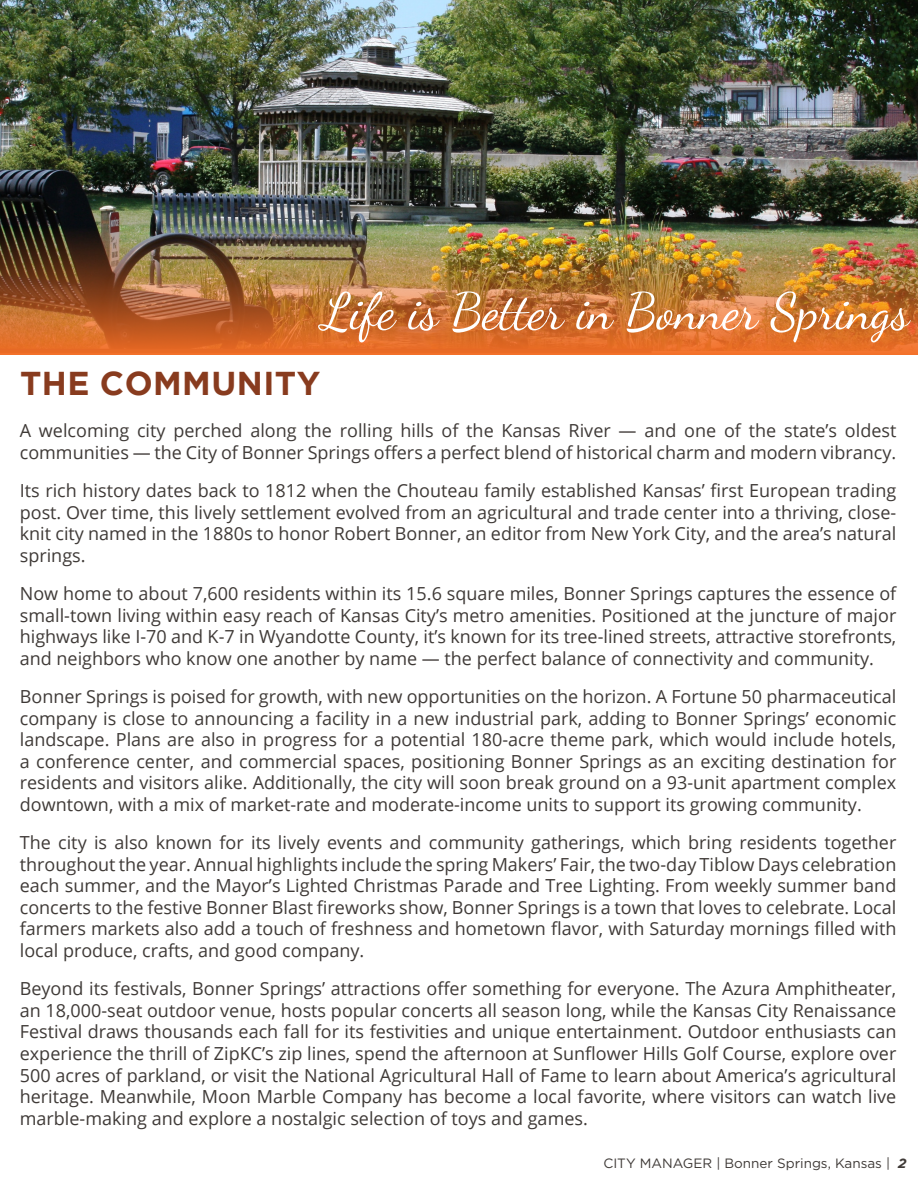
<style>
.page{position:relative;width:918px;height:1188px;background:#fff}
.page>*{position:absolute;margin:0;border:0;box-sizing:border-box;transform-origin:0 0}
.t1{font:51px "Dancing Script";color:#fff}
.t2{font:700 33px "Gotham";letter-spacing:.015em;color:#883b1e}
.text{font:18px/21.6px "Open Sans";color:#3f3a37;text-align:justify}
.t3{font:13.5px "Gotham";color:#3f3a37}
.s1{font-weight:700;font-style:italic}
</style>
<div class="page">
<img style="left:0;top:0;width:918px;height:227px">
<img style="left:0;top:227px;width:918px;height:128px">
<p class="t1" style="left:322px;top:281px;width:589px">Life is Better in Bonner Springs</p>
<p class="t2" style="left:20px;top:364px;width:302px">THE COMMUNITY</p>
<p class="text" style="left:20px;top:420px;width:878px">A welcoming city perched along the rolling hills of the Kansas River — and one of the state’s oldest communities — the City of Bonner Springs offers a perfect blend of historical charm and modern vibrancy.</p>
<p class="text" style="left:20px;top:479px;width:878px">Its rich history dates back to 1812 when the Chouteau family established Kansas’ first European trading post. Over time, this lively settlement evolved from an agricultural and trade center into a thriving, close&shy;knit city named in the 1880s to honor Robert Bonner, an editor from New York City, and the area’s natural springs.</p>
<p class="text" style="left:20px;top:582px;width:878px">Now home to about 7,600 residents within its 15.6 square miles, Bonner Springs captures the essence of small-town living within easy reach of Kansas City’s metro amenities. Positioned at the juncture of major highways like I-70 and K-7 in Wyandotte County, it’s known for its tree-lined streets, attractive storefronts, and neighbors who know one another by name — the perfect balance of connectivity and community.</p>
<p class="text" style="left:20px;top:685px;width:878px">Bonner Springs is poised for growth, with new opportunities on the horizon. A Fortune 50 pharmaceutical company is close to announcing a facility in a new industrial park, adding to Bonner Springs’ economic landscape. Plans are also in progress for a potential 180-acre theme park, which would include hotels, a conference center, and commercial spaces, positioning Bonner Springs as an exciting destination for residents and visitors alike. Additionally, the city will soon break ground on a 93-unit apartment complex downtown, with a mix of market-rate and moderate-income units to support its growing community.</p>
<p class="text" style="left:20px;top:831px;width:878px">The city is also known for its lively events and community gatherings, which bring residents together throughout the year. Annual highlights include the spring Makers’ Fair, the two-day Tiblow Days celebration each summer, and the Mayor’s Lighted Christmas Parade and Tree Lighting. From weekly summer band concerts to the festive Bonner Blast fireworks show, Bonner Springs is a town that loves to celebrate. Local farmers markets also add a touch of freshness and hometown flavor, with Saturday mornings filled with local produce, crafts, and good company.</p>
<p class="text" style="left:20px;top:977px;width:878px">Beyond its festivals, Bonner Springs’ attractions offer something for everyone. The Azura Amphitheater, an 18,000-seat outdoor venue, hosts popular concerts all season long, while the Kansas City Renaissance Festival draws thousands each fall for its festivities and unique entertainment. Outdoor enthusiasts can experience the thrill of ZipKC’s zip lines, spend the afternoon at Sunflower Hills Golf Course, explore over 500 acres of parkland, or visit the National Agricultural Hall of Fame to learn about America’s agricultural heritage. Meanwhile, Moon Marble Company has become a local favorite, where visitors can watch live marble-making and explore a nostalgic selection of toys and games.</p>
<p class="t3" style="left:603px;top:1155px;width:305px">CITY MANAGER | Bonner Springs, Kansas | <span class="s1">2</span></p>
</div>
